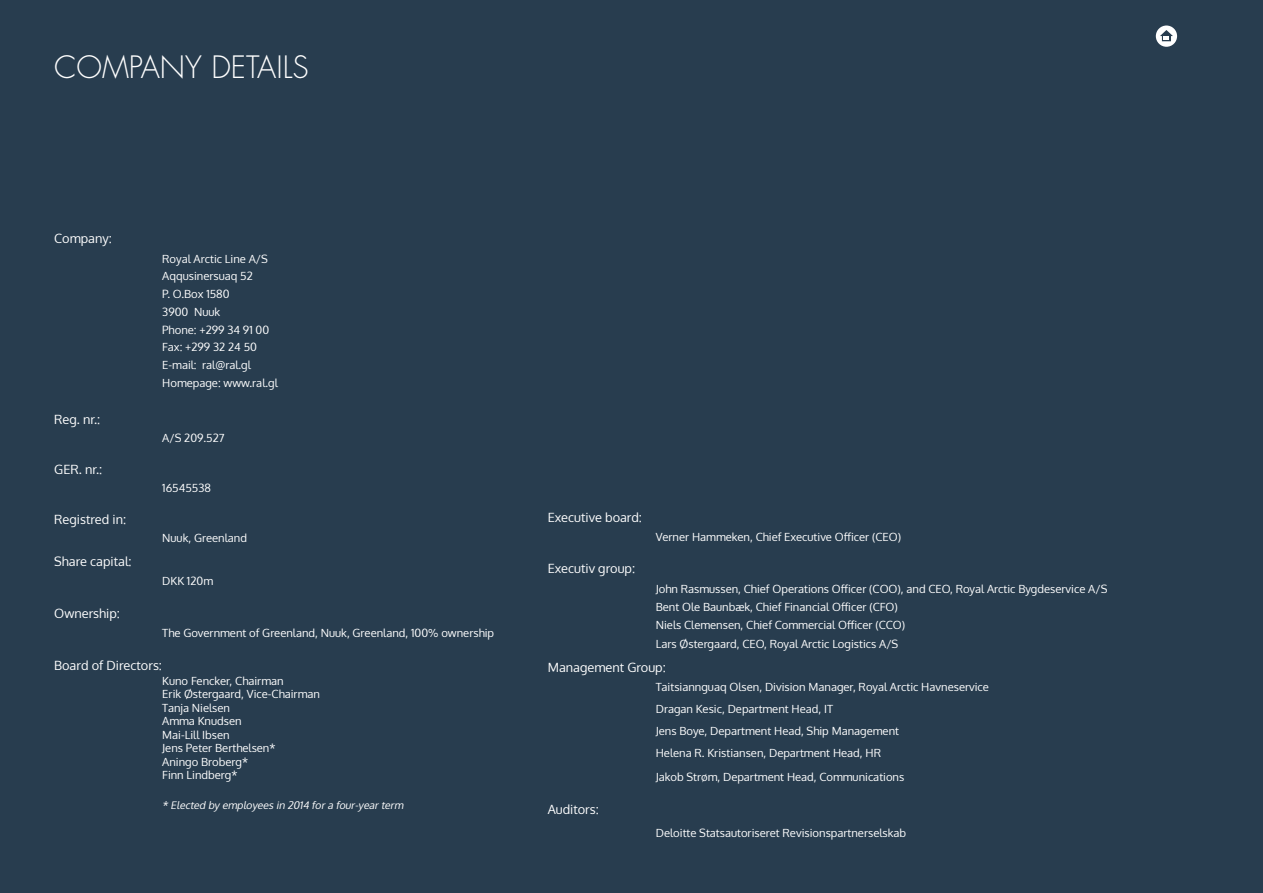
<style>
.page{position:relative;width:1263px;height:893px;background:#283d4f}
.page>*{position:absolute;margin:0;border:0;box-sizing:border-box;transform-origin:0 0}
.t1{font:300 30px "Futura Std";color:#fff}
.t2{font:12.75px "Oxygen";color:#fff}
.t3{font:11.25px/17.7px "Oxygen";color:#fff}
.t4{font:italic 10.5px "Oxygen";color:#fff}
</style>
<div class="page">
<svg style="left:1156px;top:26px;width:21px;height:21px"></svg>
<h1 class="t1" style="left:54px;top:49px;width:256px">COMPANY DETAILS</h1>
<p class="t2" style="left:54px;top:230px;width:59px">Company:</p>
<p class="t2" style="left:54px;top:411px;width:48px">Reg. nr.:</p>
<p class="t2" style="left:54px;top:461px;width:49px">GER. nr.:</p>
<p class="t2" style="left:54px;top:511px;width:73px">Registred in:</p>
<p class="t2" style="left:54px;top:553px;width:79px">Share capital:</p>
<p class="t2" style="left:54px;top:604px;width:67px">Ownership:</p>
<p class="t3" style="left:162px;top:250px;width:117px">Royal Arctic Line A/S<br>Aqqusinersuaq 52<br>P. O.Box 1580<br>3900 Nuuk<br>Phone: +299 34 91 00<br>Fax: +299 32 24 50<br>E-mail: ral@ral.gl<br>Homepage: www.ral.gl</p>
<p class="t3" style="left:162px;top:429px;width:64px">A/S 209.527</p>
<p class="t3" style="left:162px;top:479px;width:50px">16545538</p>
<p class="t3" style="left:162px;top:529px;width:86px">Nuuk, Greenland</p>
<p class="t3" style="left:162px;top:573px;width:52px">DKK 120m</p>
<p class="t3" style="left:162px;top:624px;width:333px">The Government of Greenland, Nuuk, Greenland, 100% ownership</p>
<p class="t2" style="left:54px;top:656px;width:109px">Board of Directors:</p>
<p class="t3" style="left:162px;top:674px;width:159px;line-height:13.5px">Kuno Fencker, Chairman<br>Erik Østergaard, Vice-Chairman<br>Tanja Nielsen<br>Amma Knudsen<br>Mai-Lill Ibsen<br>Jens Peter Berthelsen*<br>Aningo Broberg*<br>Finn Lindberg*</p>
<p class="t4" style="left:162px;top:798px;width:245px">* Elected by employees in 2014 fora four-yearterm</p>
<p class="t2" style="left:548px;top:508px;width:96px">Executive board:</p>
<p class="t2" style="left:548px;top:560px;width:89px">Executiv group:</p>
<p class="t3" style="left:656px;top:528px;width:247px">Verner Hammeken, Chief Executive Officer (CEO)</p>
<p class="t3" style="left:656px;top:580px;width:453px">John Rasmussen, Chief Operations Officer (COO), and CEO, Royal Arctic Bygdeservice A/S<br>Bent Ole Baunbæk, Chief Financial Officer (CFO)<br>Niels Clemensen, Chief Commercial Officer (CCO)</p>
<p class="t3" style="left:656px;top:635px;width:244px">Lars Østergaard, CEO, Royal Arctic Logistics A/S</p>
<p class="t2" style="left:548px;top:659px;width:120px">Management Group:</p>
<p class="t3" style="left:656px;top:676px;width:335px;line-height:22px">Taitsiannguaq Olsen, Division Manager, Royal Arctic Havneservice Dragan Kesic, Department Head, IT<br>Jens Boye, Department Head, Ship Management<br>Helena R. Kristiansen, Department Head, HR</p>
<p class="t3" style="left:656px;top:768px;width:250px">Jakob Strøm, Department Head, Communications</p>
<p class="t2" style="left:548px;top:800px;width:53px">Auditors:</p>
<p class="t3" style="left:656px;top:824px;width:252px">Deloitte Statsautoriseret Revisionspartnerselskab</p>
</div>
